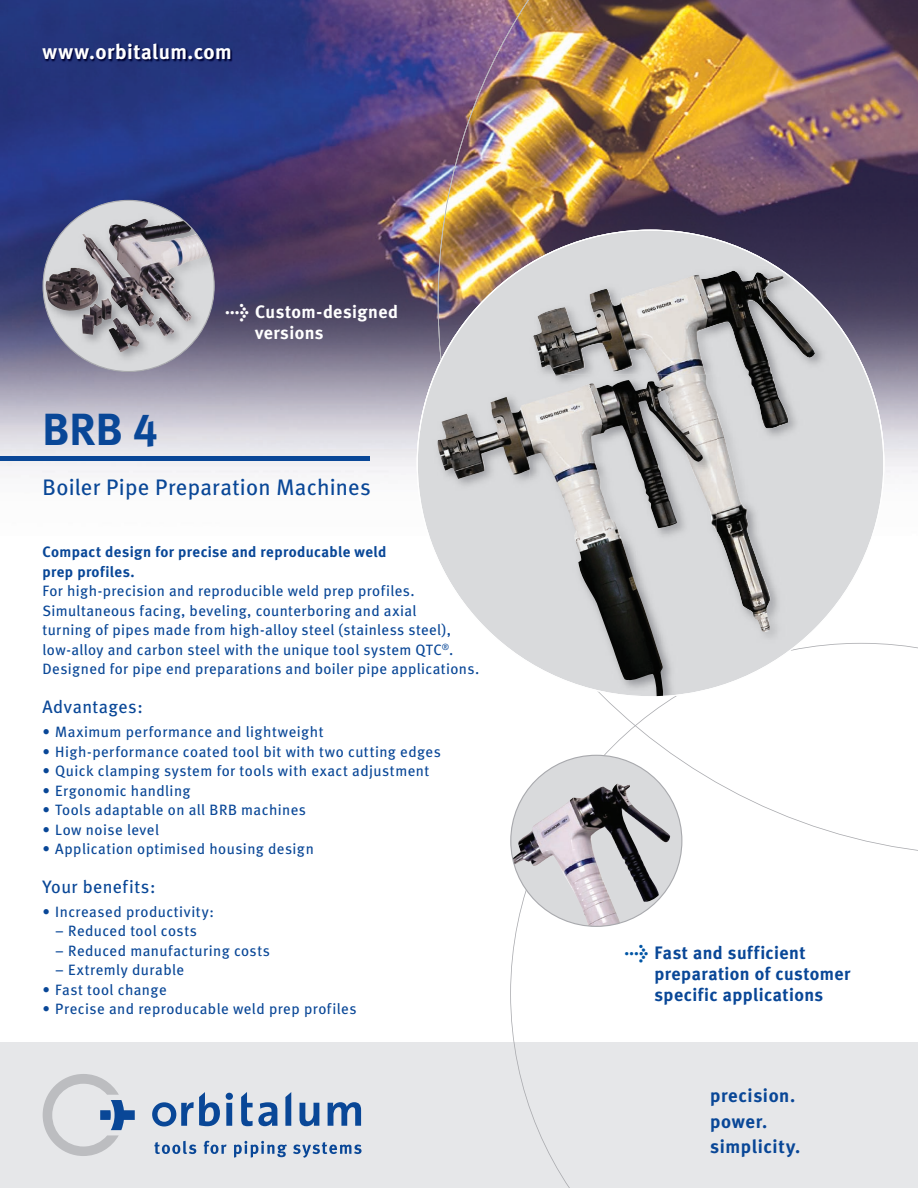
<style>
.page{position:relative;width:918px;height:1188px;background:#fff}
.page>*{position:absolute;margin:0;border:0;box-sizing:border-box;transform-origin:0 0}
.t1{font:45px "Meta Bold LF";color:#094797}
.t2{font:22.5px "Meta Book LF";letter-spacing:.01em;color:#094797}
.t3{font:21px "Meta Bold LF";letter-spacing:.025em;color:#fff}
.t4{font:18.75px/25.5px "Meta Bold LF";letter-spacing:.03em;color:#094797}
.t5{font:18px/21px "Meta Bold LF";letter-spacing:.025em;color:#094797}
.t6{font:18px "Meta Book LF";letter-spacing:.025em;color:#094797}
.t7{font:18px/21px "Meta Bold LF";letter-spacing:.025em;color:#fff}
.t8{font:15px/19.5px "Meta Book LF";letter-spacing:.03em;color:#094797}
.t9{font:15px/19.5px "Meta Bold LF";letter-spacing:.025em;color:#094797}
.s1{font-family:"Meta Bold Expert";font-size:19.5px}
.s2{font-family:"Meta Bold Expert";font-size:19.5px;color:#0155a5}
</style>
<div class="page">
<div style="left:0;top:1042px;width:918px;height:146px;background:#e6e7e9"></div>
<svg style="left:154px;top:1141px;width:42px;height:13px"></svg>
<svg style="left:204px;top:1141px;width:23px;height:13px"></svg>
<svg style="left:234px;top:1141px;width:53px;height:17px"></svg>
<svg style="left:293px;top:1142px;width:69px;height:16px"></svg>
<svg style="left:226px;top:1093px;width:7px;height:33px"></svg>
<svg style="left:241px;top:1092px;width:37px;height:34px"></svg>
<svg style="left:285px;top:1092px;width:6px;height:34px"></svg>
<svg style="left:152px;top:1092px;width:68px;height:34px"></svg>
<svg style="left:300px;top:1103px;width:19px;height:23px"></svg>
<svg style="left:328px;top:1102px;width:33px;height:24px"></svg>
<svg style="left:43px;top:1074px;width:92px;height:82px"></svg>
<img style="left:0;top:0;width:438px;height:475px">
<img style="left:438px;top:0;width:480px;height:473px">
<svg style="left:510px;top:643px;width:408px;height:545px"></svg>
<hr style="left:0;top:456px;width:370px;height:4px;background:#094797">
<svg style="left:510px;top:755px;width:172px;height:172px"></svg>
<svg style="left:43px;top:200px;width:172px;height:172px"></svg>
<img style="left:42px;top:43px;width:191px;height:20px">
<svg style="left:417px;top:230px;width:467px;height:467px;fill:#d9dadc"></svg>
<h3 class="t3" style="left:43px;top:39px;width:191px">www.orbitalum.com</h3>
<p class="t7" style="left:255px;top:300px;width:144px;text-indent:-30px"><span class="s1">l</span> Custom-designed versions</p>
<h1 class="t1" style="left:43px;top:401px;width:117px">BRB 4</h1>
<h2 class="t2" style="left:43px;top:473px;width:330px">Boiler Pipe Preparation Machines</h2>
<p class="t9" style="left:43px;top:542px;width:345px">Compact design for precise and reproducable weld prep profiles.</p>
<p class="t8" style="left:43px;top:581px;width:438px">For high-precision and reproducible weld prep profiles.<br>Simultaneous facing, beveling, counterboring and axial<br>turning of pipes made from high-alloy steel (stainless steel), low-alloy and carbon steel with the unique tool system QTC<sup>®</sup>.<br>Designed for pipe end preparations and boiler pipe applications.</p>
<p class="t6" style="left:43px;top:696px;width:102px">Advantages:</p>
<p class="t8" style="left:43px;top:722px;width:283px">• Maximum performance and lightweight</p>
<p class="t8" style="left:43px;top:741px;width:400px">• High-performance coated tool bit with two cutting edges</p>
<p class="t8" style="left:43px;top:761px;width:388px">• Quick clamping system for tools with exact adjustment</p>
<p class="t8" style="left:43px;top:780px;width:149px">• Ergonomic handling</p>
<p class="t8" style="left:43px;top:800px;width:265px">• Tools adaptable on all BRB machines</p>
<p class="t8" style="left:43px;top:819px;width:118px">• Low noise level</p>
<p class="t8" style="left:43px;top:839px;width:273px">• Application optimised housing design</p>
<p class="t6" style="left:43px;top:875px;width:114px">Your benefits:</p>
<p class="t8" style="left:43px;top:901px;width:173px">• Increased productivity:</p>
<p class="t8" style="left:55px;top:921px;width:143px">– Reduced tool costs</p>
<p class="t8" style="left:55px;top:940px;width:216px">– Reduced manufacturing costs</p>
<p class="t8" style="left:55px;top:960px;width:131px">– Extremly durable</p>
<p class="t8" style="left:43px;top:979px;width:126px">• Fast tool change</p>
<p class="t8" style="left:43px;top:999px;width:316px">• Precise and reproducable weld prep profiles</p>
<p class="t5" style="left:655px;top:942px;width:197px;text-indent:-30px"><span class="s2">l</span> Fast and sufficient preparation of customer specific applications</p>
<p class="t4" style="left:710px;top:1083px;width:92px">precision. power. simplicity.</p>
</div>
